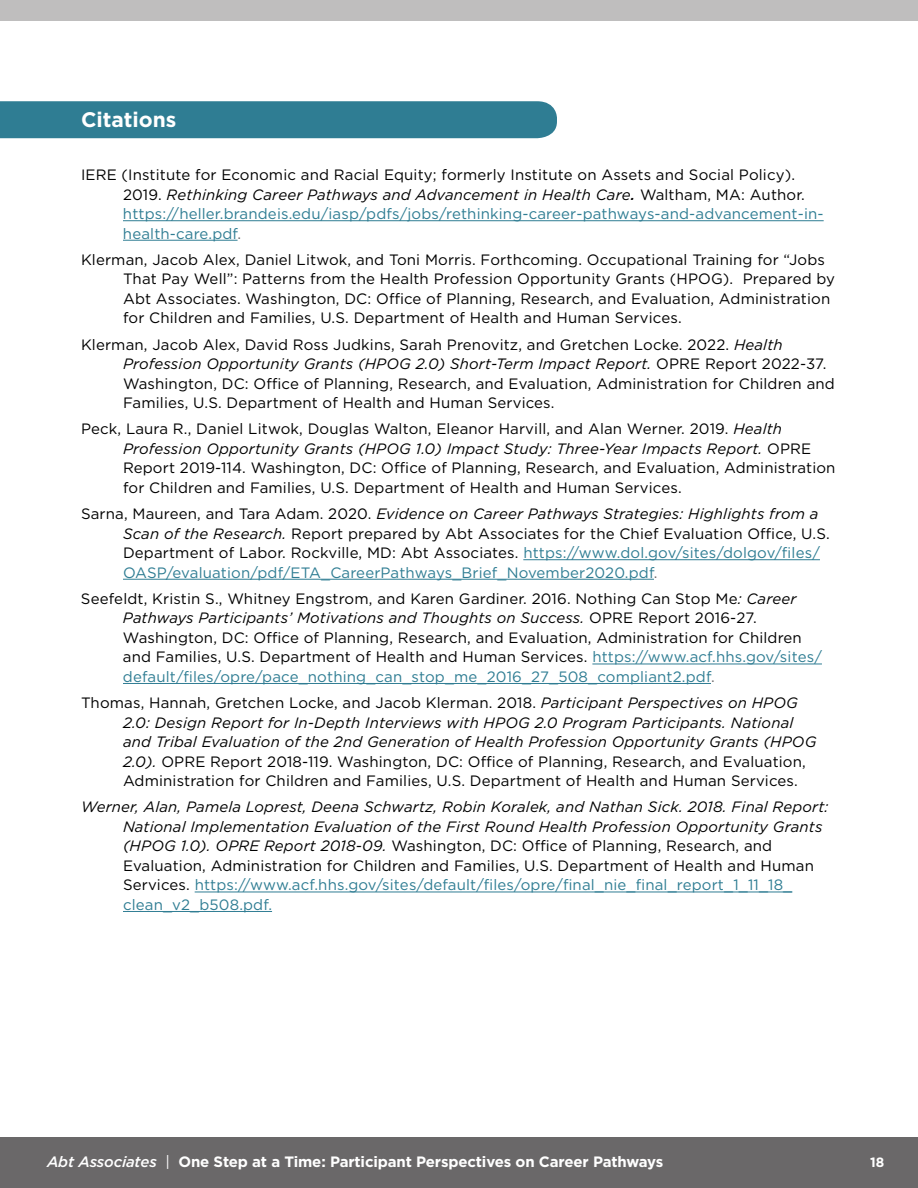
<style>
.page{position:relative;width:918px;height:1188px;background:#fff}
.page>*{position:absolute;margin:0;border:0;box-sizing:border-box;transform-origin:0 0}
.t1{font:700 21px "Gotham";color:#fff}
.BibEntry{font:15px/19.5px "Gotham";letter-spacing:.01em;color:#000}
.BibEntry-2{font:italic 15px/19.5px "Gotham";letter-spacing:.01em;color:#000}
.t2{font:700 15px "Gotham";letter-spacing:-.01em;color:#fff}
.t3{font:700 13.5px "Gotham";color:#fff}
.s1{font-style:italic}
.s2{font-weight:500;font-style:italic}
.s3{color:#2f7d93}
.s4{color:#6a6869}
.s5{font-style:normal}
.s6{font-style:normal;color:#2f7d93}
.s7{font-weight:400}
</style>
<div class="page">
<div style="left:0;top:1137px;width:918px;height:51px;background:#6a6869"></div>
<div style="left:0;top:0;width:918px;height:21px;background:#bfbebe"></div>
<hr style="left:123px;top:220px;width:701px;height:1px;background:#2f7d93">
<hr style="left:123px;top:240px;width:115px;height:1px;background:#2f7d93">
<hr style="left:523px;top:559px;width:297px;height:1px;background:#2f7d93">
<hr style="left:123px;top:579px;width:531px;height:1px;background:#2f7d93">
<hr style="left:592px;top:664px;width:230px;height:1px;background:#2f7d93">
<hr style="left:123px;top:683px;width:588px;height:1px;background:#2f7d93">
<hr style="left:195px;top:892px;width:597px;height:1px;background:#2f7d93">
<hr style="left:123px;top:911px;width:149px;height:1px;background:#2f7d93">
<div style="left:0;top:101px;width:557px;height:37px;background:#2f7d93"></div>
<h2 class="t1" style="left:81px;top:105px;width:97px">Citations</h2>
<p class="BibEntry" style="left:123px;top:165px;width:702px;text-indent:-42px">IERE (Institute for Economic and Racial Equity; formerly Institute on Assets and Social Policy).<br>2019. <span class="s1">Rethinking Career Pathways and Advancement in Health Care</span><span class="s2">.</span> Waltham, MA: Author. <span class="s3">https://heller.brandeis.edu/iasp/pdfs/jobs/rethinking-career-pathways-and-advancement-in&shy;health-care.pdf</span><span class="s4">.</span></p>
<p class="BibEntry" style="left:123px;top:250px;width:714px;text-indent:-42px">Klerman, Jacob Alex, Daniel Litwok, and Toni Morris. Forthcoming. Occupational Training for “Jobs That Pay Well”: Patterns from the Health Profession Opportunity Grants (HPOG). Prepared by Abt Associates. Washington, DC: Ofce of Planning, Research, and Evaluation, Administration for Children and Families, U.S. Department of Health and Human Services.</p>
<p class="BibEntry" style="left:123px;top:334px;width:713px;text-indent:-42px">Klerman, Jacob Alex, David Ross Judkins, Sarah Prenovitz, and Gretchen Locke. 2022. <span class="s1">Health Profession Opportunity Grants (HPOG 2.0) Short-Term Impact Report.</span> OPRE Report 2022-37.<br>Washington, DC: Ofce of Planning, Research, and Evaluation, Administration for Children and Families, U.S. Department of Health and Human Services.</p>
<p class="BibEntry" style="left:123px;top:419px;width:714px;text-indent:-42px">Peck, Laura R., Daniel Litwok, Douglas Walton, Eleanor Harvill, and Alan Werner. 2019. <span class="s1">Health Profession Opportunity Grants (HPOG 1.0) Impact Study: Three-Year Impacts Report.</span> OPRE Report 2019-114. Washington, DC: Ofce of Planning, Research, and Evaluation, Administration for Children and Families, U.S. Department of Health and Human Services.</p>
<p class="BibEntry" style="left:123px;top:504px;width:708px;text-indent:-42px">Sarna, Maureen, and Tara Adam. 2020. <span class="s1">Evidence on Career Pathways Strategies: Highlights from a Scan of the Research.</span> Report prepared by Abt Associates for the Chief Evaluation Ofce, U.S.<br>Department of Labor. Rockville, MD: Abt Associates. <span class="s3">https://www.dol.gov/sites/dolgov/fles/ OASP/evaluation/pdf/ETA_CareerPathways_Brief_November2020.pdf</span><span class="s4">.</span></p>
<p class="BibEntry" style="left:123px;top:589px;width:700px;text-indent:-42px">Seefeldt, Kristin S., Whitney Engstrom, and Karen Gardiner. 2016. Nothing Can Stop Me<span class="s1">: Career Pathways Participants’ Motivations and Thoughts on Success.</span> OPRE Report 2016-27.<br>Washington, DC: Ofce of Planning, Research, and Evaluation, Administration for Children and Families, U.S. Department of Health and Human Services. <span class="s3">https://www.acf.hhs.gov/sites/ default/fles/opre/pace_nothing_can_stop_me_2016_27_508_compliant2.pdf</span><span class="s4">.</span></p>
<p class="BibEntry" style="left:81px;top:693px;width:719px">Thomas, Hannah, Gretchen Locke, and Jacob Klerman. 2018. <span class="s1">Participant Perspectives on HPOG</span></p>
<p class="BibEntry-2" style="left:123px;top:712px;width:695px">2.0: Design Report for In-Depth Interviews with HPOG 2.0 Program Participants. National and Tribal Evaluation of the 2nd Generation of Health Profession Opportunity Grants (HPOG 2.0). <span class="s5">OPRE Report 2018-119. Washington, DC: Ofce of Planning, Research, and Evaluation, Administration for Children and Families, U.S. Department of Health and Human Services.</span></p>
<p class="BibEntry-2" style="left:123px;top:797px;width:707px;text-indent:-42px">Werner, Alan, Pamela Loprest, Deena Schwartz, Robin Koralek, and Nathan Sick. 2018. Final Report:<br>National Implementation Evaluation of the First Round Health Profession Opportunity Grants (HPOG 1.0). OPRE Report 2018-09. <span class="s5">Washington, DC: Ofce of Planning, Research, and Evaluation, Administration for Children and Families, U.S. Department of Health and Human Services.</span> <span class="s6">https://www.acf.hhs.gov/sites/default/fles/opre/fnal_nie_fnal_report_1_11_18_ clean_v2_b508.pdf.</span></p>
<p class="t2" style="left:47px;top:1152px;width:618px"><span class="s2">Abt Associates</span> <span class="s7">|</span> One Step at a Time: Participant Perspectives on Career Pathways</p>
<p class="t3" style="left:870px;top:1153px;width:16px">18</p>
</div>
